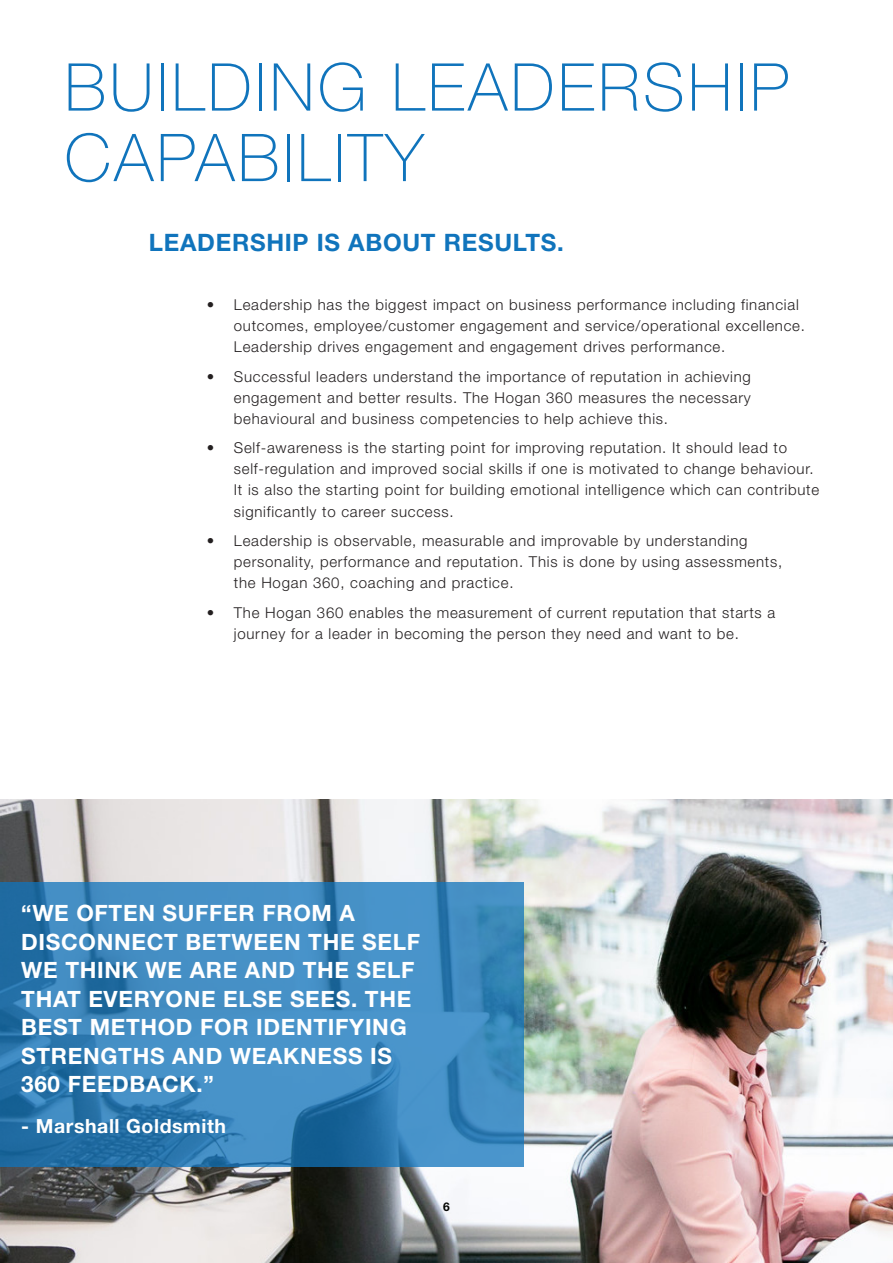
<style>
.page{position:relative;width:893px;height:1263px;background:#fff}
.page>*{position:absolute;margin:0;border:0;box-sizing:border-box;transform-origin:0 0}
.Company_Name{font:100 66px "Helvetica Neue";letter-spacing:.05em;color:#1074bc}
.t1{font:700 24px "Helvetica Neue";letter-spacing:.03em;color:#1074bc}
.t2{font:700 22.5px/28.5px "Helvetica Neue";letter-spacing:.03em;color:#fff}
.t3{font:700 19.5px "Helvetica Neue";letter-spacing:.03em;color:#fff}
.t4{font:300 15px/21px "Helvetica Neue";letter-spacing:.05em;color:#231f20}
.t5{font:700 12px "Helvetica Neue";color:#040503}
</style>
<div class="page">
<img style="left:0;top:799px;width:893px;height:464px">
<svg style="left:0;top:882px;width:523px;height:284px;background:#3a86bb"></svg>
<p class="Company_Name" style="left:64px;top:49px;width:726px">BUILDING LEADERSHIP</p>
<p class="Company_Name" style="left:64px;top:120px;width:360px">CAPABILITY</p>
<p class="t1" style="left:149px;top:223px;width:417px">LEADERSHIP IS ABOUT RESULTS.</p>
<p class="t4" style="left:234px;top:293px;width:573px;text-indent:-27px">• Leadership has the biggest impact on business performance including financial outcomes, employee/customer engagement and service/operational excellence.<br>Leadership drives engagement and engagement drives performance.</p>
<p class="t4" style="left:234px;top:365px;width:519px;text-align:justify;text-indent:-27px">• Successful leaders understand the importance of reputation in achieving engagement and better results. The Hogan 360 measures the necessary behavioural and business competencies to help achieve this.</p>
<p class="t4" style="left:234px;top:436px;width:587px;text-indent:-27px">• Self-awareness is the starting point for improving reputation. It should lead to self-regulation and improved social skills if one is motivated to change behaviour.<br>It is also the starting point for building emotional intelligence which can contribute significantly to career success.</p>
<p class="t4" style="left:234px;top:529px;width:550px;text-indent:-27px">• Leadership is observable, measurable and improvable by understanding personality, performance and reputation. This is done by using assessments, the Hogan 360, coaching and practice.</p>
<p class="t4" style="left:234px;top:601px;width:543px;text-indent:-27px">• The Hogan 360 enables the measurement of current reputation that starts a journey for a leader in becoming the person they need and want to be.</p>
<p class="t2" style="left:21px;top:899px;width:400px">“WE OFTEN SUFFER FROM A<br>DISCONNECT BETWEEN THE SELF<br>WE THINK WE ARE AND THE SELF<br>THAT EVERYONE ELSE SEES. THE<br>BEST METHOD FOR IDENTIFYING<br>STRENGTHS AND WEAKNESS IS<br>360 FEEDBACK.”</p>
<p class="t3" style="left:21px;top:1110px;width:206px">- Marshall Goldsmith</p>
<p class="t5" style="left:443px;top:1197px;width:8px">6</p>
</div>
